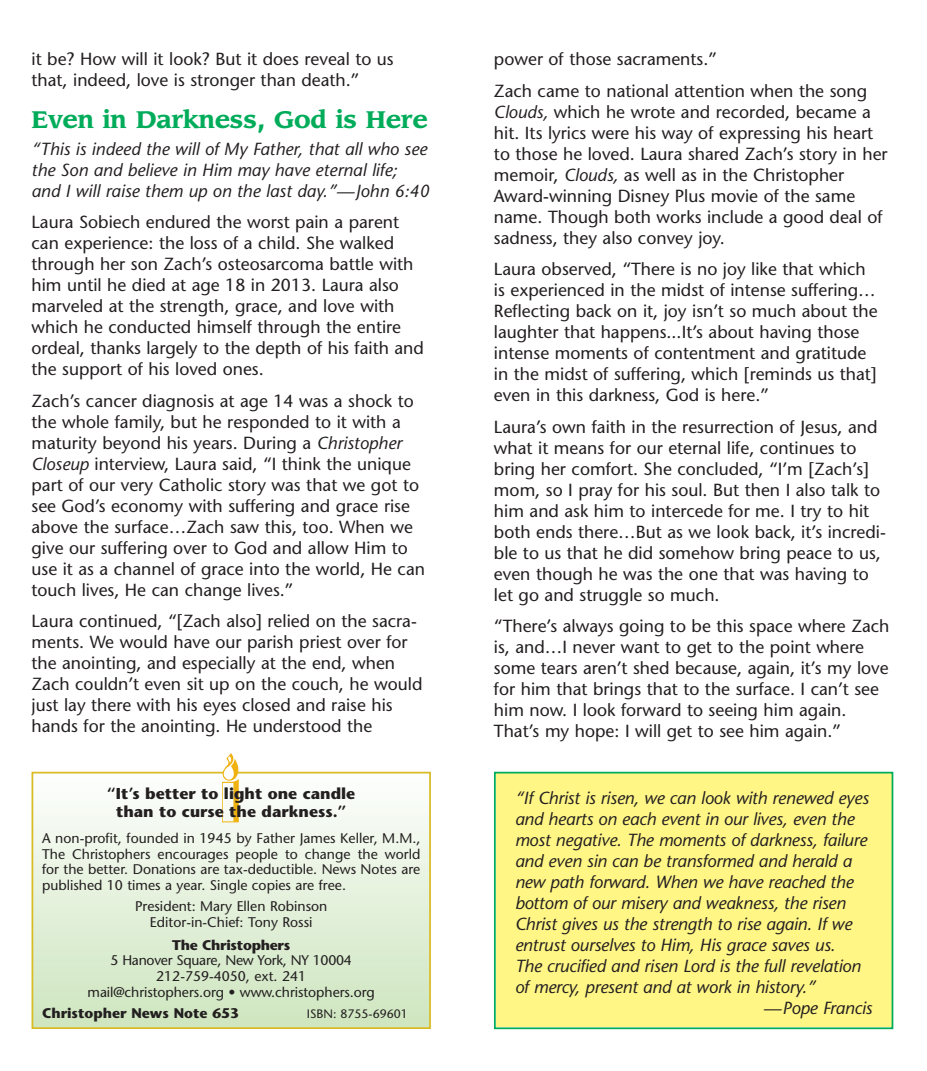
<style>
.page{position:relative;width:927px;height:1071px;background:#fff}
.page>*{position:absolute;margin:0;border:0;box-sizing:border-box;transform-origin:0 0}
.t1{font:700 23.62px "Leawood";letter-spacing:-.005em;color:#00ac5a}
.t2{font:17.5px/21px "Stone Sans";color:#231f20}
.t3{font:italic 17.5px/21px "Stone Sans";letter-spacing:-.01em;color:#231f20}
.t4{font:700 15.75px/17.5px "Stone Sans";color:#231f20;text-align:center}
.t5{font:14px/15.8px "Stone Sans";color:#231f20;text-align:center}
.t6{font:700 14px "Stone Sans";color:#231f20}
.t7{font:700 14px "Stone Sans";letter-spacing:-.02em;color:#231f20}
.t8{font:12.25px "Stone Sans";color:#231f20}
.s1{font-style:italic}
</style>
<div class="page">
<div style="left:33px;top:774px;width:396px;height:253px;background:linear-gradient(to bottom,#fdfefc,#cee5bf)"></div>
<div style="left:32px;top:772px;width:398px;height:257px;border:2px solid #d9bc25"></div>
<svg style="left:222px;top:753px;width:17px;height:69px"></svg>
<div style="left:495px;top:774px;width:396px;height:253px;background:#fff685"></div>
<div style="left:494px;top:772px;width:398px;height:257px;border:2px solid #00ac5a"></div>
<p class="t2" style="left:32px;top:51px;width:363px">it be? How will it look? But it does reveal to us that, indeed, love is stronger than death.”</p>
<h1 class="t1" style="left:32px;top:110px;width:397px">Even in Darkness, God is Here</h1>
<p class="t3" style="left:31px;top:140px;width:399px">“This is indeed the will of My Father, that all who see the Son and believe in Him may have eternal life; and I will raise them up on the last day.”—John 6:40</p>
<p class="t2" style="left:31px;top:213px;width:394px">Laura Sobiech endured the worst pain a parent can experience: the loss of a child. She walked through her son Zach’s osteosarcoma battle with him until he died at age 18 in 2013. Laura also marveled at the strength, grace, and love with which he conducted himself through the entire ordeal, thanks largely to the depth of his faith and the support of his loved ones.</p>
<p class="t2" style="left:31px;top:392px;width:395px">Zach’s cancer diagnosis at age 14 was a shock to the whole family, but he responded to it with a maturity beyond his years. During a <span class="s1">Christopher Closeup</span> interview, Laura said, “I think the unique part of our very Catholic story was that we got to see God’s economy with suffering and grace rise above the surface…Zach saw this, too. When we give our suffering over to God and allow Him to use it as a channel of grace into the world, He can touch lives, He can change lives.”</p>
<p class="t2" style="left:31px;top:612px;width:392px">Laura continued, “[Zach also] relied on the sacra&shy;ments. We would have our parish priest over for the anointing, and especially at the end, when Zach couldn’t even sit up on the couch, he would just lay there with his eyes closed and raise his hands for the anointing. He understood the</p>
<p class="t4" style="left:107px;top:787px;width:249px">“It’s better to light one candle than to curse the darkness.”</p>
<p class="t5" style="left:42px;top:832px;width:380px;text-align:justify">A non-profit, founded in 1945 by Father James Keller, M.M., The Christophers encourages people to change the world for the better. Donations are tax-deductible. News Notes are published 10 times a year. Single copies are free.</p>
<p class="t5" style="left:135px;top:900px;width:194px">President: Mary Ellen Robinson<br>Editor-in-Chief: Tony Rossi</p>
<p class="t7" style="left:172px;top:939px;width:119px">The Christophers</p>
<p class="t5" style="left:87px;top:954px;width:289px">5 Hanover Square, New York, NY 10004<br>212-759-4050, ext. 241 mail@christophers.org • www.christophers.org</p>
<p class="t6" style="left:42px;top:1008px;width:198px">Christopher News Note 653</p>
<p class="t8" style="left:307px;top:1009px;width:102px">ISBN: 8755-69601</p>
<p class="t2" style="left:493px;top:45px;width:374px;line-height:31.5px">power of those sacraments.”<br>Zach came to national attention when the song</p>
<p class="t2" style="left:493px;top:103px;width:395px"><span class="s1">Clouds,</span> which he wrote and recorded, became a hit. Its lyrics were his way of expressing his heart to those he loved. Laura shared Zach’s story in her memoir, <span class="s1">Clouds,</span> as well as in the Christopher Award-winning Disney Plus movie of the same name. Though both works include a good deal of sadness, they also convey joy.</p>
<p class="t2" style="left:493px;top:261px;width:385px">Laura observed, “There is no joy like that which is experienced in the midst of intense suffering… Reflecting back on it, joy isn’t so much about the laughter that happens...It’s about having those intense moments of contentment and gratitude in the midst of suffering, which [reminds us that] even in this darkness, God is here.”</p>
<p class="t2" style="left:493px;top:418px;width:393px">Laura’s own faith in the resurrection of Jesus, and what it means for our eternal life, continues to bring her comfort. She concluded, “I’m [Zach’s] mom, so I pray for his soul. But then I also talk to him and ask him to intercede for me. I try to hit both ends there…But as we look back, it’s incredi&shy;ble to us that he did somehow bring peace to us, even though he was the one that was having to let go and struggle so much.</p>
<p class="t2" style="left:493px;top:618px;width:397px">“There’s always going to be this space where Zach is, and…I never want to get to the point where some tears aren’t shed because, again, it’s my love for him that brings that to the surface. I can’t see him now. I look forward to seeing him again.<br>That’s my hope: I will get to see him again.”</p>
<p class="t3" style="left:514px;top:789px;width:355px">“If Christ is risen, we can look with renewed eyes</p>
<p class="t3" style="left:515px;top:810px;width:341px">and hearts on each event in our lives, even the</p>
<p class="t3" style="left:515px;top:831px;width:353px">most negative. The moments of darkness, failure</p>
<p class="t3" style="left:515px;top:852px;width:338px">and even sin can be transformed and herald a</p>
<p class="t3" style="left:515px;top:873px;width:340px">new path forward. When we have reached the</p>
<p class="t3" style="left:515px;top:894px;width:332px">bottom of our misery and weakness, the risen</p>
<p class="t3" style="left:515px;top:915px;width:338px">Christ gives us the strength to rise again. If we</p>
<p class="t3" style="left:515px;top:936px;width:322px">entrust ourselves to Him, His grace saves us.</p>
<p class="t3" style="left:515px;top:957px;width:347px">The crucified and risen Lord is the full revelation</p>
<p class="t3" style="left:515px;top:978px;width:302px">of mercy, present and at work in history.”</p>
<p class="t3" style="left:763px;top:999px;width:110px">—Pope Francis</p>
</div>
